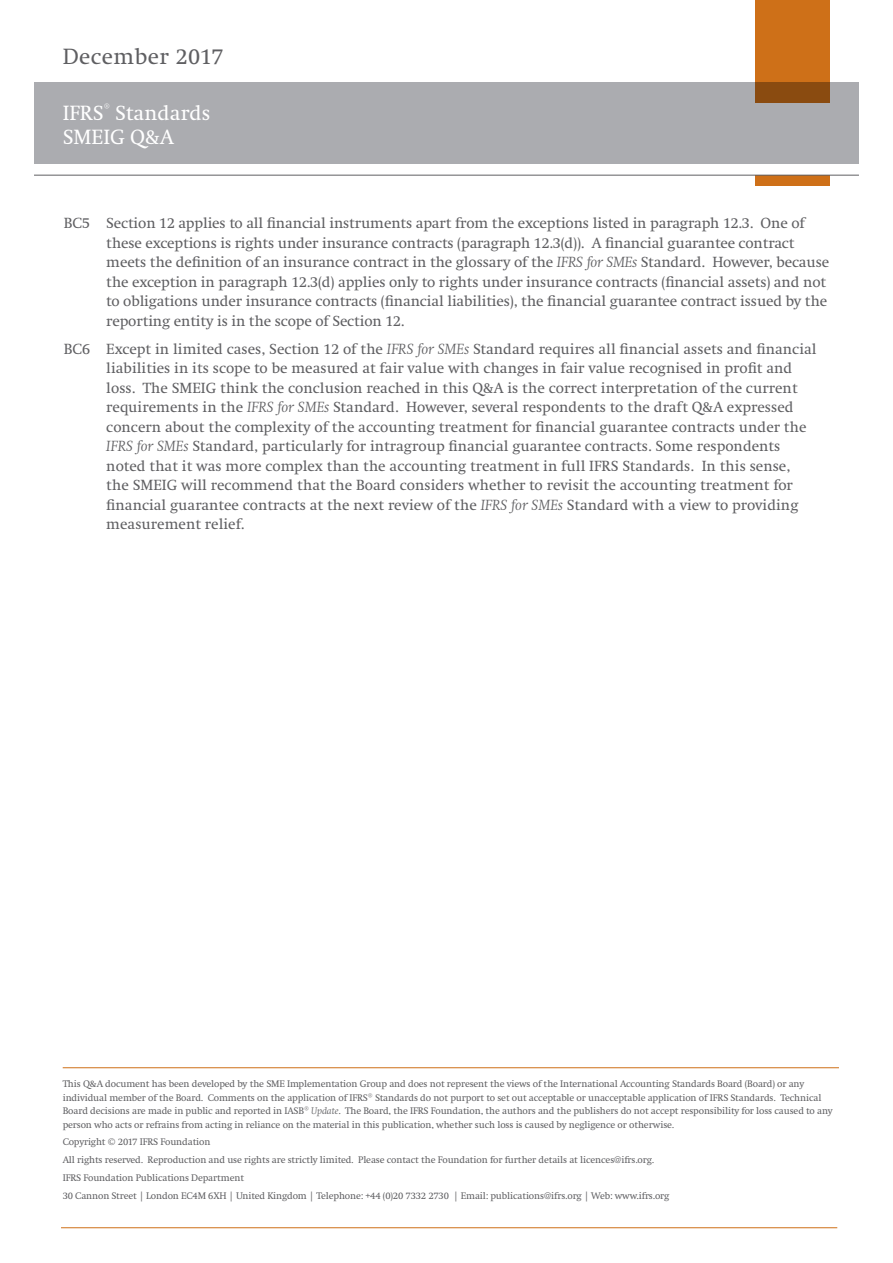
<style>
.page{position:relative;width:893px;height:1263px;background:#fff}
.page>*{position:absolute;margin:0;border:0;box-sizing:border-box;transform-origin:0 0}
.date{font:22.5px "Swift LT Pro";letter-spacing:.02em;color:#5f5f62}
.Top_bar_whiteout_tex{font:21px "Swift LT Pro";color:#fff}
.npara__manual-num{font:15px/19.5px "Swift LT Pro";color:#5f5f62}
.t1{font:9.75px/13.5px "Swift LT Pro";letter-spacing:-.015em;color:#5f5f62}
.s1{font-style:italic}
</style>
<div class="page">
<hr style="left:63px;top:1067px;width:776px;height:1px;background:#ce7018">
<hr style="left:61px;top:1227px;width:776px;height:1px;background:#ce7018">
<div style="left:755px;top:175px;width:74px;height:11px;background:#ce7018"></div>
<div style="left:34px;top:82px;width:825px;height:82px;background:#abacb0"></div>
<svg style="left:755px;top:0;width:74px;height:103px;background:#c06816"></svg>
<hr style="left:34px;top:175px;width:825px;height:1px;background:#5f5f62">
<p class="date" style="left:63px;top:43px;width:162px">December 2017</p>
<p class="Top_bar_whiteout_tex" style="left:63px;top:101px;width:149px">IFRS<sup>®</sup> Standards</p>
<p class="Top_bar_whiteout_tex" style="left:63px;top:125px;width:113px">SMEIG Q&amp;A</p>
<p class="npara__manual-num" style="left:106px;top:214px;width:724px;text-indent:-43px">BC5 Section 12 applies to all financial instruments apart from the exceptions listed in paragraph 12.3. One of these exceptions is rights under insurance contracts (paragraph 12.3(d)). A financial guarantee contract meets the definition of an insurance contract in the glossary of the <span class="s1">IFRS for SMEs</span> Standard. However, because the exception in paragraph 12.3(d) applies only to rights under insurance contracts (financial assets) and not to obligations under insurance contracts (financial liabilities), the financial guarantee contract issued by the reporting entity is in the scope of Section 12.</p>
<p class="npara__manual-num" style="left:106px;top:339px;width:712px;text-indent:-43px">BC6 Except in limited cases, Section 12 of the <span class="s1">IFRS for SMEs</span> Standard requires all financial assets and financial liabilities in its scope to be measured at fair value with changes in fair value recognised in profit and loss. The SMEIG think the conclusion reached in this Q&amp;A is the correct interpretation of the current requirements in the <span class="s1">IFRS for SMEs</span> Standard. However, several respondents to the draft Q&amp;A expressed concern about the complexity of the accounting treatment for financial guarantee contracts under the <span class="s1">IFRS for SMEs</span> Standard, particularly for intragroup financial guarantee contracts. Some respondents noted that it was more complex than the accounting treatment in full IFRS Standards. In this sense, the SMEIG will recommend that the Board considers whether to revisit the accounting treatment for financial guarantee contracts at the next review of the <span class="s1">IFRS for SMEs</span> Standard with a view to providing measurement relief.</p>
<p class="t1" style="left:63px;top:1077px;width:771px">This Q&amp;A document has been developed by the SME Implementation Group and does not represent the views of the International Accounting Standards Board (Board) or any individual member of the Board. Comments on the application of IFRS® Standards do not purport to set out acceptable or unacceptable application of IFRS Standards. Technical Board decisions are made in public and reported in IASB® <span class="s1">Update</span>. The Board, the IFRS Foundation, the authors and the publishers do not accept responsibility for loss caused to any person who acts or refrains from acting in reliance on the material in this publication, whether such loss is caused by negligence or otherwise.</p>
<p class="t1" style="left:63px;top:1135px;width:149px">Copyright © 2017 IFRS Foundation</p>
<p class="t1" style="left:63px;top:1153px;width:593px">All rights reserved. Reproduction and use rights are strictly limited. Please contact the Foundation for further details at licences@ifrs.org.</p>
<p class="t1" style="left:63px;top:1171px;width:183px">IFRS Foundation Publications Department</p>
<p class="t1" style="left:63px;top:1189px;width:608px">30 Cannon Street | London EC4M 6XH | United Kingdom | Telephone: +44 (0)20 7332 2730 | Email: publications@ifrs.org | Web: www.ifrs.org</p>
</div>
